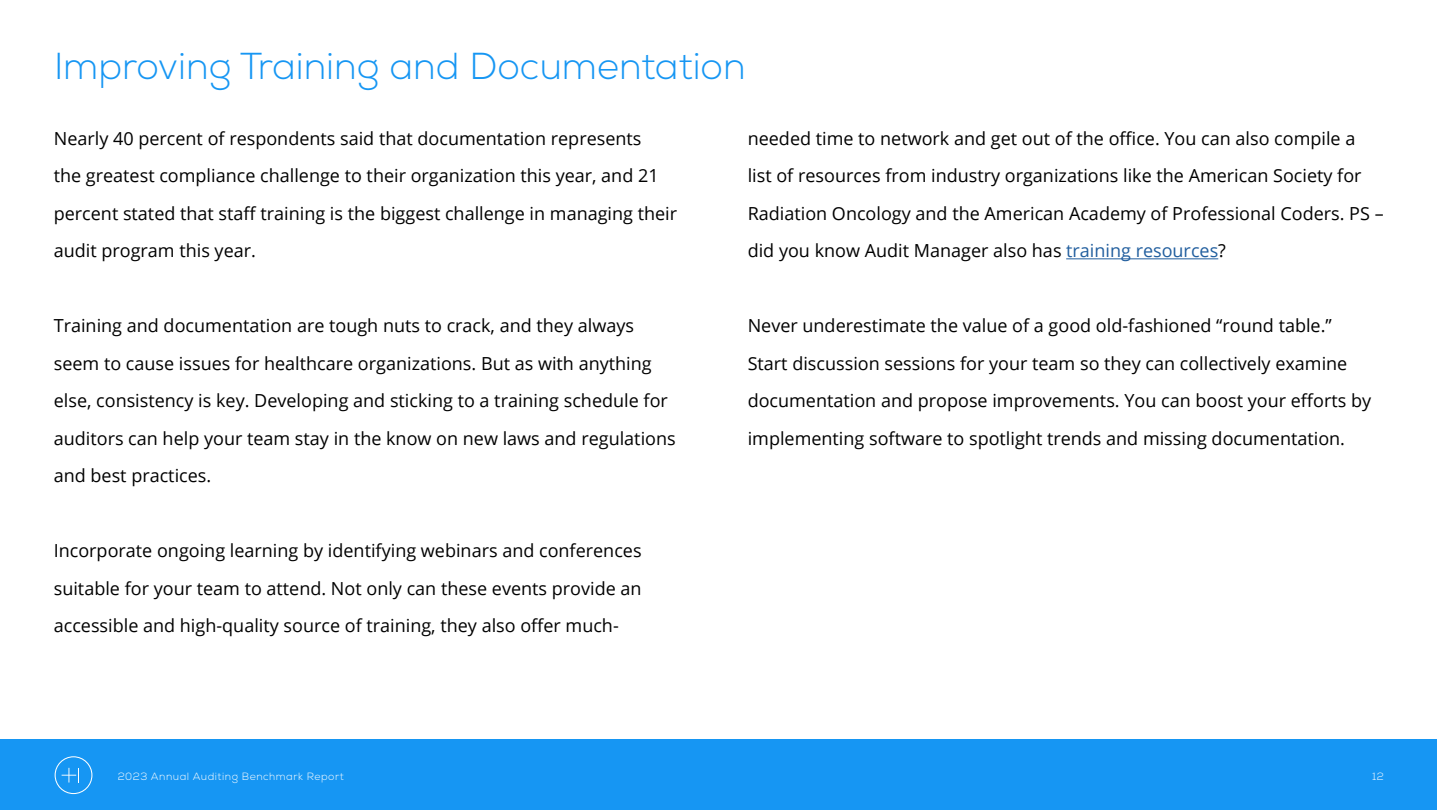
<style>
.page{position:relative;width:1437px;height:810px;background:#fff}
.page>*{position:absolute;margin:0;border:0;box-sizing:border-box;transform-origin:0 0}
.t1{font:300 37.5px "Nexa";color:#1696f3}
.t2{font:18px/37.5px "Open Sans";color:#000}
.t3{font:300 10.5px "Nexa";letter-spacing:.05em;color:#fff}
.s1{color:#215e9e}
</style>
<div class="page">
<div style="left:0;top:740px;width:1436px;height:70px;background:#1696f3"></div>
<svg style="left:55px;top:756px;width:37px;height:38px"></svg>
<hr style="left:1066px;top:258px;width:152px;height:1px;background:#215e9e">
<h1 class="t1" style="left:54px;top:44px;width:693px">Improving Training and Documentation</h1>
<p class="t2" style="left:54px;top:119px;width:625px">Nearly 40 percent of respondents said that documentation represents<br>the greatest compliance challenge to their organization this year, and 21 percent stated that staff training is the biggest challenge in managing their audit program this year.</p>
<p class="t2" style="left:54px;top:307px;width:623px">Training and documentation are tough nuts to crack, and they always seem to cause issues for healthcare organizations. But as with anything else, consistency is key. Developing and sticking to a training schedule for auditors can help your team stay in the know on new laws and regulations and best practices.</p>
<p class="t2" style="left:54px;top:532px;width:589px;text-align:justify">Incorporate ongoing learning by identifying webinars and conferences suitable for your team to attend. Not only can these events provide an accessible and high-quality source of training, they also offer much-</p>
<p class="t2" style="left:747px;top:119px;width:637px">needed time to network and get out of the office. You can also compile a list of resources from industry organizations like the American Society for Radiation Oncology and the American Academy of Professional Coders. PS – did you know Audit Manager also has <span class="s1">training resources</span>?</p>
<p class="t2" style="left:747px;top:307px;width:625px">Never underestimate the value of a good old-fashioned “round table.” Start discussion sessions for your team so they can collectively examine documentation and propose improvements. You can boost your efforts by implementing software to spotlight trends and missing documentation.</p>
<p class="t3" style="left:118px;top:770px;width:227px">2023 Annual Auditing Benchmark Report</p>
<p class="t3" style="left:1372px;top:770px;width:13px">12</p>
</div>
